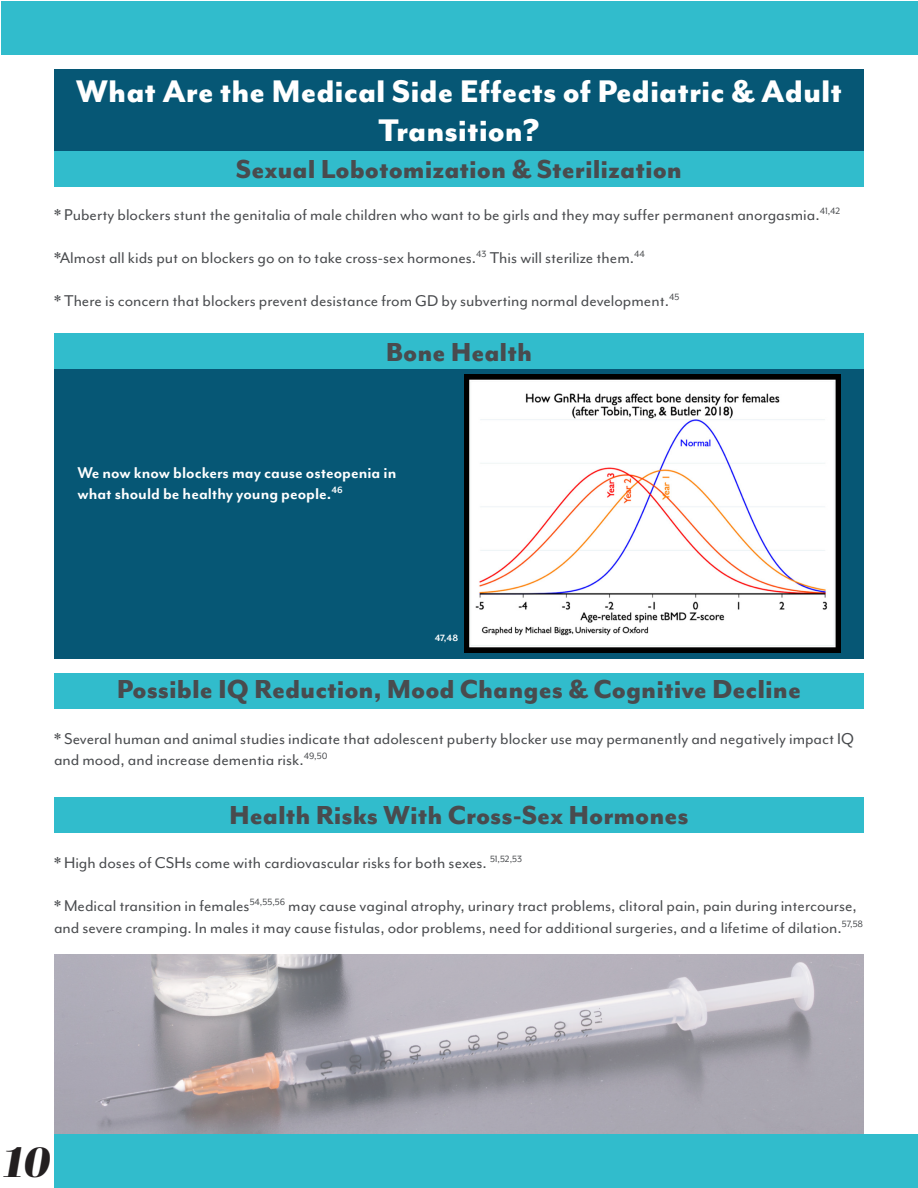
<style>
.page{position:relative;width:918px;height:1188px;background:#fff}
.page>*{position:absolute;margin:0;border:0;box-sizing:border-box;transform-origin:0 0}
.t1{font:italic 42px "Abril Fatface";color:#231f20}
.Body_Copy_Headline_24pt{font:800 36px/39px "Mr Eaves Mod OT";color:#fff;text-align:center}
.Body_Copy_Sub-headline_20pt{font:800 30px "Mr Eaves Mod OT";color:#494b4e}
.Body_Copy{font:18px/21.6px "Mr Eaves Mod OT";color:#494b4e}
.Body_Copy_Graphic_Bold{font:700 18px/21.6px "Mr Eaves Mod OT";color:#fff}
.Body_Copy_Graphic_Bold-2{font:700 10.5px "Mr Eaves Mod OT";color:#fff}
</style>
<div class="page">
<div style="left:864px;top:1134px;width:54px;height:54px;background:#31bccc"></div>
<div style="left:1px;top:1px;width:917px;height:54px;background:#31bccc"></div>
<div style="left:54px;top:1135px;width:863px;height:53px;background:#31bccc"></div>
<div style="left:54px;top:69px;width:810px;height:82px;background:#065775"></div>
<div style="left:54px;top:797px;width:810px;height:36px;background:#31bccc"></div>
<div style="left:54px;top:151px;width:810px;height:36px;background:#31bccc"></div>
<div style="left:54px;top:333px;width:810px;height:36px;background:#31bccc"></div>
<div style="left:54px;top:369px;width:810px;height:289px;background:#065775"></div>
<img style="left:465px;top:374px;width:376px;height:279px">
<div style="left:54px;top:673px;width:810px;height:36px;background:#31bccc"></div>
<img style="left:54px;top:954px;width:810px;height:180px">
<p class="Body_Copy_Headline_24pt" style="left:76px;top:71px;width:768px">What Are the Medical Side Effects of Pediatric &amp; Adult<br>Transition?</p>
<p class="Body_Copy_Sub-headline_20pt" style="left:236px;top:151px;width:448px">Sexual Lobotomization &amp; Sterilization</p>
<p class="Body_Copy" style="left:54px;top:203px;width:788px">* Puberty blockers stunt the genitalia of male children who want to be girls and they may suffer permanent anorgasmia.<sup>41,42</sup></p>
<p class="Body_Copy" style="left:54px;top:247px;width:592px">*Almost all kids put on blockers go on to take cross-sex hormones.<sup>43</sup> This will sterilize them.<sup>44</sup></p>
<p class="Body_Copy" style="left:54px;top:290px;width:627px">* There is concern that blockers prevent desistance from GD by subverting normal development.<sup>45</sup></p>
<p class="Body_Copy_Sub-headline_20pt" style="left:386px;top:334px;width:148px">Bone Health</p>
<p class="Body_Copy_Graphic_Bold" style="left:77px;top:461px;width:320px">We now know blockers may cause osteopenia in what should be healthy young people.<sup>46</sup></p>
<p class="Body_Copy_Graphic_Bold-2" style="left:435px;top:632px;width:25px">47,48</p>
<p class="Body_Copy_Sub-headline_20pt" style="left:117px;top:672px;width:686px">Possible IQ Reduction, Mood Changes &amp; Cognitive Decline</p>
<p class="Body_Copy" style="left:54px;top:728px;width:802px">* Several human and animal studies indicate that adolescent puberty blocker use may permanently and negatively impact IQ and mood, and increase dementia risk.<sup>49,50</sup></p>
<p class="Body_Copy_Sub-headline_20pt" style="left:229px;top:798px;width:461px">Health Risks With Cross-Sex Hormones</p>
<p class="Body_Copy" style="left:54px;top:851px;width:470px">* High doses of CSHs come with cardiovascular risks for both sexes. <sup>51,52,53</sup></p>
<p class="Body_Copy" style="left:54px;top:895px;width:811px">* Medical transition in females<sup>54,55,56</sup> may cause vaginal atrophy, urinary tract problems, clitoral pain, pain during intercourse, and severe cramping. In males it may cause fistulas, odor problems, need for additional surgeries, and a lifetime of dilation.<sup>57,58</sup></p>
<p class="t1" style="left:4px;top:1132px;width:48px">10</p>
</div>
